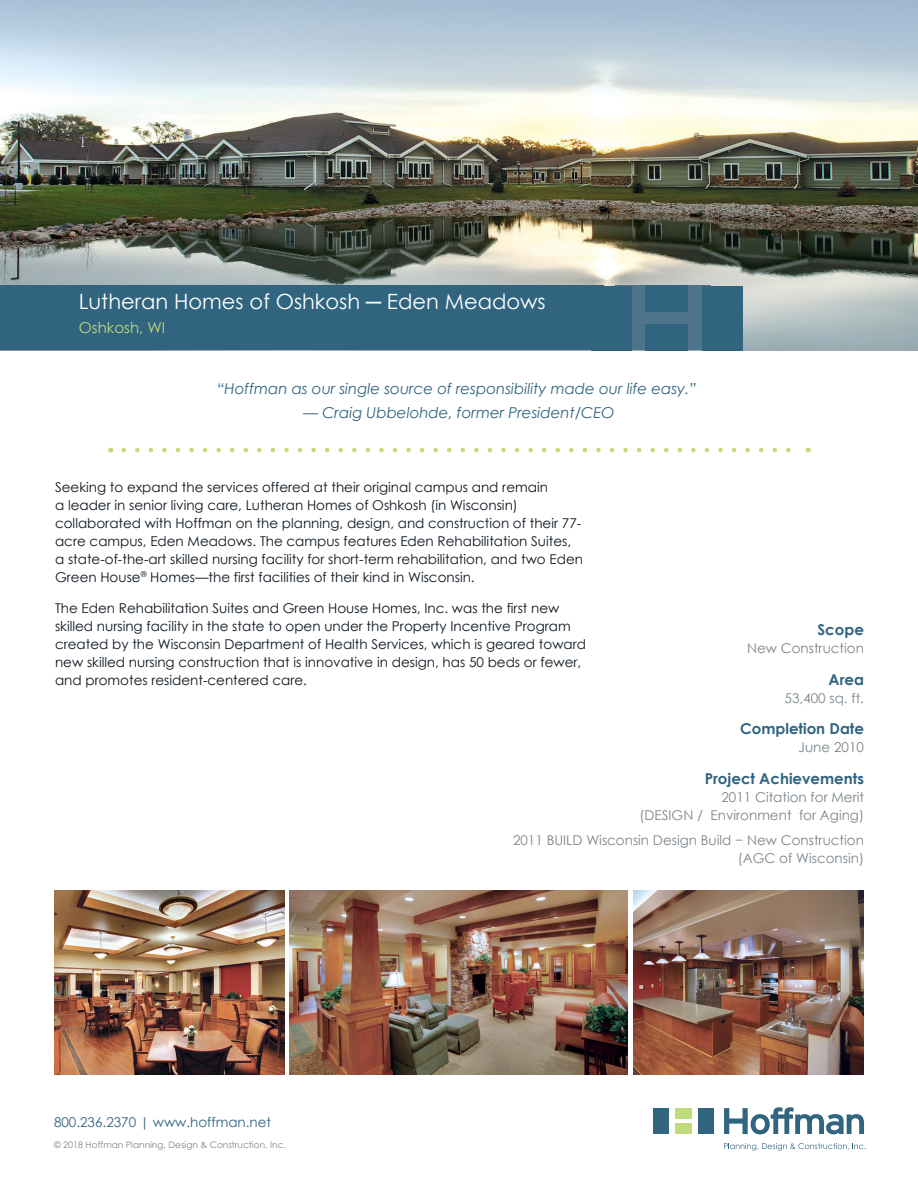
<style>
.page{position:relative;width:918px;height:1188px;background:#fff}
.page>*{position:absolute;margin:0;border:0;box-sizing:border-box;transform-origin:0 0}
.Project_Title_Locati{font:21px "Century Gothic";color:#fff}
.Testimonial_Copy{font:italic 15px "Century Gothic";color:#30647f}
.Scope_Area_Comp_Date{font:700 15px "Century Gothic";color:#30647f}
.Project_Title_Locati-2{font:15px "Century Gothic";color:#c0db7a}
.Project_Description{font:13.5px/18px "Century Gothic";color:#0d1720}
.Scope_Area_Comp_Date-2{font:13.5px "Century Gothic";color:#7c858c}
.t1{font:13.5px "Century Gothic";color:#30647f}
.t2{font:9px "Century Gothic";color:#7c858c}
</style>
<div class="page">
<svg style="left:724px;top:1107px;width:140px;height:27px"></svg>
<div style="left:675px;top:1108px;width:17px;height:11px;background:#c0db7a"></div>
<div style="left:654px;top:1108px;width:15px;height:26px;background:#30647f"></div>
<div style="left:698px;top:1108px;width:16px;height:26px;background:#30647f"></div>
<div style="left:675px;top:1124px;width:17px;height:10px;background:#c0db7a"></div>
<svg style="left:724px;top:1143px;width:141px;height:8px"></svg>
<img style="left:0;top:0;width:918px;height:351px">
<div style="left:616px;top:286px;width:95px;height:64px;background:#50738c"></div>
<div style="left:0;top:286px;width:603px;height:64px;background:#30647f"></div>
<div style="left:646px;top:286px;width:42px;height:26px;background:#30647f"></div>
<div style="left:591px;top:286px;width:40px;height:64px;background:#30647f"></div>
<div style="left:646px;top:324px;width:42px;height:26px;background:#30647f"></div>
<div style="left:702px;top:286px;width:40px;height:64px;background:#30647f"></div>
<img style="left:54px;top:891px;width:231px;height:183px">
<img style="left:289px;top:891px;width:338px;height:183px">
<img style="left:633px;top:891px;width:231px;height:183px">
<svg style="left:124px;top:448px;width:667px;height:4px"></svg>
<p class="Project_Title_Locati" style="left:79px;top:287px;width:468px">Lutheran Homes of Oshkosh ─ Eden Meadows</p>
<p class="Project_Title_Locati-2" style="left:79px;top:317px;width:88px">Oshkosh, WI</p>
<p class="Testimonial_Copy" style="left:217px;top:378px;width:481px">“Hoffman as our single source of responsibility made our life easy.”</p>
<p class="Testimonial_Copy" style="left:303px;top:402px;width:313px">— Craig Ubbelohde, former President/CEO</p>
<p class="Project_Description" style="left:55px;top:478px;width:529px">Seeking to expand the services offered at their original campus and remain<br>a leader in senior living care, Lutheran Homes of Oshkosh (in Wisconsin) collaborated with Hoffman on the planning, design, and construction of their 77- acre campus, Eden Meadows. The campus features Eden Rehabilitation Suites, a state-of-the-art skilled nursing facility for short-term rehabilitation, and two Eden Green House<sup>®</sup> Homes—the first facilities of their kind in Wisconsin.</p>
<p class="Project_Description" style="left:55px;top:599px;width:533px">The Eden Rehabilitation Suites and Green House Homes, Inc. was the first new skilled nursing facility in the state to open under the Property Incentive Program created by the Wisconsin Department of Health Services, which is geared toward new skilled nursing construction that is innovative in design, has 50 beds or fewer, and promotes resident-centered care.</p>
<p class="Scope_Area_Comp_Date" style="left:817px;top:619px;width:48px">Scope</p>
<p class="Scope_Area_Comp_Date-2" style="left:747px;top:639px;width:118px">New Construction</p>
<p class="Scope_Area_Comp_Date" style="left:829px;top:668px;width:37px">Area</p>
<p class="Scope_Area_Comp_Date-2" style="left:785px;top:689px;width:81px">53,400 sq. ft.</p>
<p class="Scope_Area_Comp_Date" style="left:740px;top:718px;width:125px">Completion Date</p>
<p class="Scope_Area_Comp_Date-2" style="left:799px;top:738px;width:67px">June 2010</p>
<p class="Scope_Area_Comp_Date" style="left:705px;top:767px;width:161px">Project Achievements</p>
<p class="Scope_Area_Comp_Date-2" style="left:721px;top:788px;width:144px">2011 Citation for Merit</p>
<p class="Scope_Area_Comp_Date-2" style="left:640px;top:806px;width:226px">(DESIGN / Environment for Aging)</p>
<p class="Scope_Area_Comp_Date-2" style="left:513px;top:830px;width:352px">2011 BUILD Wisconsin Design Build − New Construction</p>
<p class="Scope_Area_Comp_Date-2" style="left:738px;top:848px;width:128px">(AGC of Wisconsin)</p>
<p class="t1" style="left:54px;top:1113px;width:219px">800.236.2370 | www.hoffman.net</p>
<p class="t2" style="left:54px;top:1139px;width:234px">© 2018 Hoffman Planning, Design &amp; Construction, Inc.</p>
</div>
